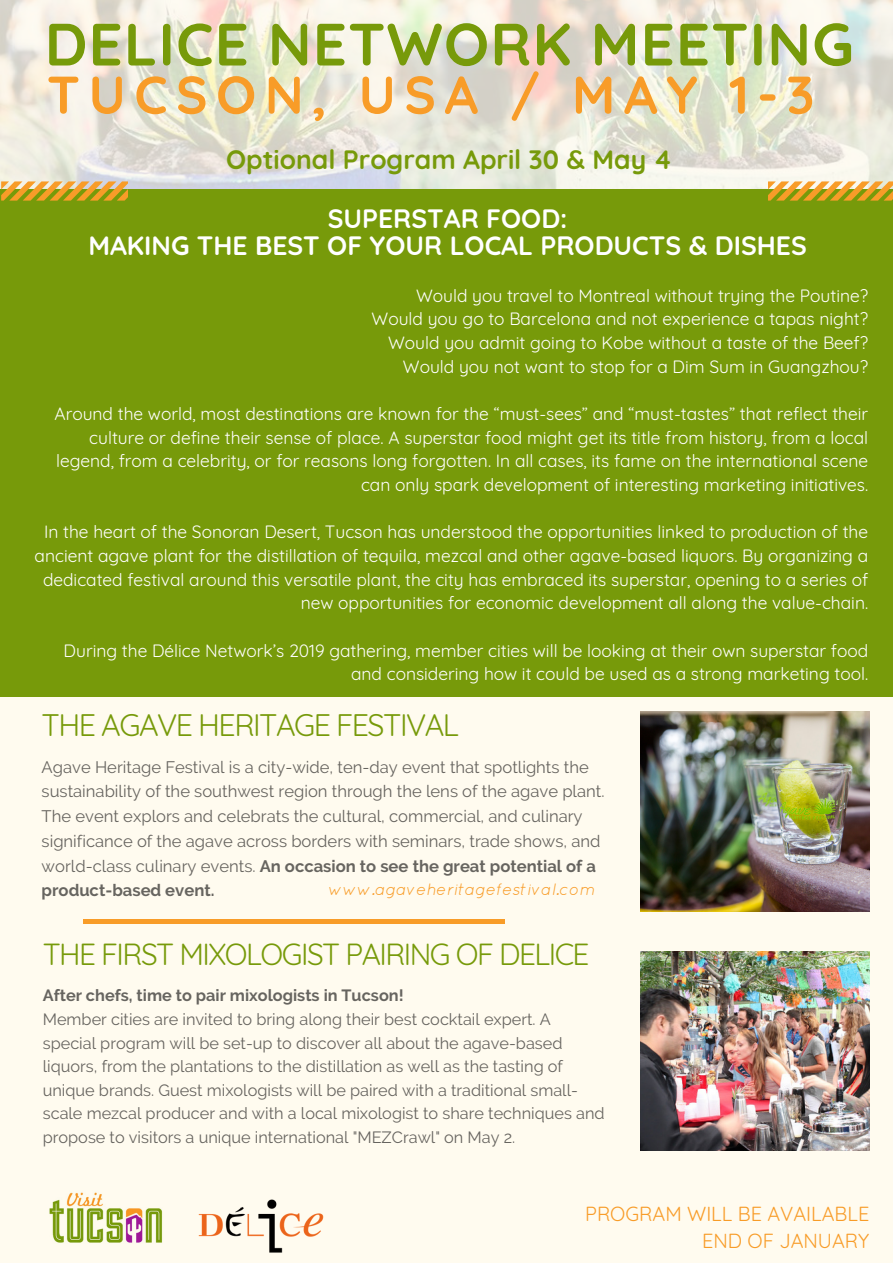
<style>
.page{position:relative;width:893px;height:1263px;background:#fffbef}
.page>*{position:absolute;margin:0;border:0;box-sizing:border-box;transform-origin:0 0}
.t1{font:700 59.55px "Quicksand";letter-spacing:.02em;color:#779a0a}
.t2{font:700 52.95px "Quicksand";letter-spacing:.16em;color:#f89c28}
.t3{font:30.3px "Quicksand";letter-spacing:-.05em;color:#779a0a}
.t4{font:29.7px "Quicksand";letter-spacing:-.05em;color:#779a0a}
.t5{font:700 26.55px/27px "Quicksand";color:#fff;text-align:center}
.t6{font:700 26.55px "Quicksand";color:#779a0a}
.t7{font:19.8px/27px "Quicksand";color:#f89c28;text-align:right}
.t8{font:17.4px/23.7px "Quicksand";color:#fff;text-align:right}
.t9{font:16.65px/24.8px "Raleway";color:#000}
.t10{font:italic 16.5px "Quicksand";color:#f89c28}
.t11{font:16.35px/23.7px "Raleway";color:#000}
.t12{font:700 16.35px "Raleway";color:#000}
.s1{font-weight:700}
</style>
<div class="page">
<img style="left:0;top:0;width:893px;height:189px">
<div style="left:0;top:189px;width:893px;height:508px;background:#779a0a"></div>
<img style="left:641px;top:712px;width:228px;height:199px">
<img style="left:641px;top:951px;width:228px;height:200px">
<img style="left:49px;top:1192px;width:114px;height:51px">
<img style="left:198px;top:1199px;width:126px;height:54px">
<hr style="left:84px;top:919px;width:421px;height:4px;background:#f89c28">
<svg style="left:768px;top:181px;width:125px;height:19px"></svg>
<svg style="left:1px;top:181px;width:126px;height:19px"></svg>
<h1 class="t1" style="left:45px;top:6px;width:810px">DELICE NETWORK MEETING</h1>
<h2 class="t2" style="left:47px;top:61px;width:769px">TUCSON, USA / MAY 1-3</h2>
<h3 class="t6" style="left:226px;top:142px;width:448px">Optional Program April 30 &amp; May 4</h3>
<h3 class="t5" style="left:88px;top:204px;width:720px">SUPERSTAR FOOD:<br>MAKING THE BEST OF YOUR LOCAL PRODUCTS &amp; DISHES</h3>
<p class="t8" style="left:372px;top:283px;width:498px">Would you travel to Montreal without trying the Poutine?<br>Would you go to Barcelona and not experience a tapas night?<br>Would you admit going to Kobe without a taste of the Beef?<br>Would you not want to stop for a Dim Sum in Guangzhou?</p>
<p class="t8" style="left:54px;top:402px;width:815px">Around the world, most destinations are known for the “must-sees” and “must-tastes” that reflect their culture or define their sense of place. A superstar food might get its title from history, from a local legend, from a celebrity, or for reasons long forgotten. In all cases, its fame on the international scene can only spark development of interesting marketing initiatives.</p>
<p class="t8" style="left:35px;top:520px;width:835px">In the heart of the Sonoran Desert, Tucson has understood the opportunities linked to production of the ancient agave plant for the distillation of tequila, mezcal and other agave-based liquors. By organizing a dedicated festival around this versatile plant, the city has embraced its superstar, opening to a series of new opportunities for economic development all along the value-chain.</p>
<p class="t8" style="left:64px;top:638px;width:806px">During the Délice Network’s 2019 gathering, member cities will be looking at their own superstar food and considering how it could be used as a strong marketing tool.</p>
<h3 class="t3" style="left:42px;top:706px;width:419px">THE AGAVE HERITAGE FESTIVAL</h3>
<p class="t9" style="left:42px;top:754px;width:564px">Agave Heritage Festival is a city-wide, ten-day event that spotlights the sustainability of the southwest region through the lens of the agave plant.<br>The event explors and celebrats the cultural, commercial, and culinary significance of the agave across borders with seminars, trade shows, and world-class culinary events. <span class="s1">An occasion to see the great potential of a product-based event.</span></p>
<p class="t10" style="left:329px;top:879px;width:268px">www.agaveheritagefestival.com</p>
<h3 class="t4" style="left:43px;top:935px;width:548px">THE FIRST MIXOLOGIST PAIRING OF DELICE</h3>
<p class="t12" style="left:43px;top:986px;width:362px">After chefs, time to pair mixologists in Tucson!</p>
<p class="t11" style="left:43px;top:1007px;width:563px">Member cities are invited to bring along their best cocktail expert. A special program will be set-up to discover all about the agave-based liquors, from the plantations to the distillation as well as the tasting of unique brands. Guest mixologists will be paired with a traditional small&shy;scale mezcal producer and with a local mixologist to share techniques and propose to visitors a unique international "MEZCrawl" on May 2.</p>
<p class="t7" style="left:585px;top:1200px;width:286px">PROGRAM WILL BE AVAILABLE<br>END OF JANUARY</p>
</div>
